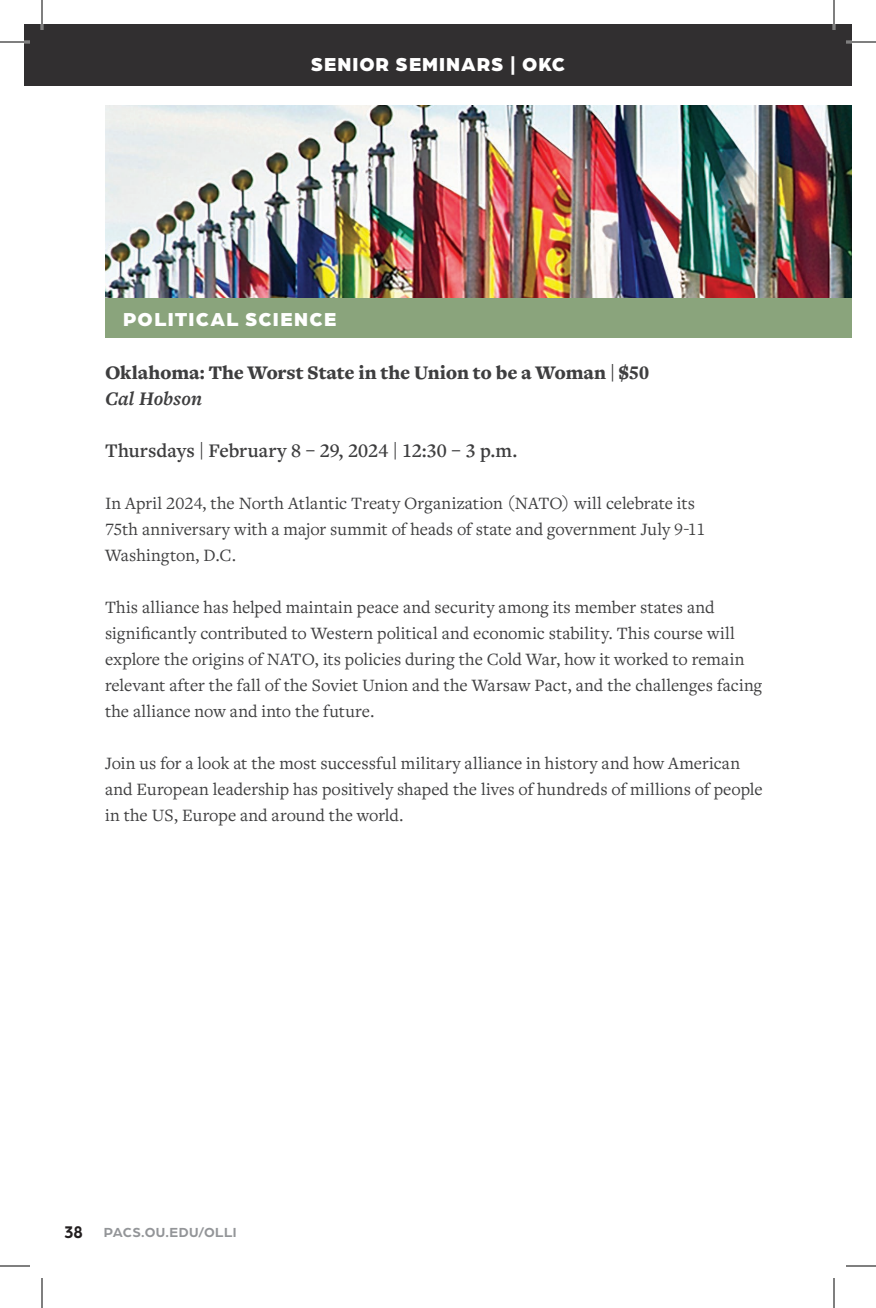
<style>
.page{position:relative;width:876px;height:1308px;background:#fff}
.page>*{position:absolute;margin:0;border:0;box-sizing:border-box;transform-origin:0 0}
.t1{font:900 20px "Freight Text Pro";letter-spacing:-.01em;color:#3e3e3f}
.t2{font:600 20px "Freight Text Pro";letter-spacing:.005em;color:#3e3e3f}
.t3{font:900 20px "Arboria";letter-spacing:.05em;color:#fff}
.t4{font:italic 700 20px "Freight Text Pro";letter-spacing:.01em;color:#3e3e3f}
.t5{font:18px/26px "Freight Text Pro";color:#3e3e3f}
.t6{font:700 14px "Arboria";letter-spacing:.025em;color:#939598}
.s1{font-size:18px;color:#231f20}
</style>
<div class="page">
<div style="left:24px;top:24px;width:828px;height:61px;background:#312f30"></div>
<div style="left:105px;top:298px;width:747px;height:39px;background:#8aa47c"></div>
<img style="left:105px;top:105px;width:747px;height:193px">
<hr style="left:0;top:41px;width:30px;height:2px;background:#fff">
<hr style="left:846px;top:41px;width:30px;height:2px;background:#fff">
<hr style="left:41px;top:0;width:2px;height:30px;background:#fff">
<hr style="left:833px;top:0;width:2px;height:30px;background:#fff">
<hr style="left:0;top:42px;width:30px;height:1px;background:#000">
<hr style="left:846px;top:42px;width:30px;height:1px;background:#000">
<hr style="left:0;top:1266px;width:30px;height:1px;background:#000">
<hr style="left:846px;top:1266px;width:30px;height:1px;background:#000">
<hr style="left:42px;top:0;width:1px;height:30px;background:#000">
<hr style="left:42px;top:1278px;width:1px;height:30px;background:#000">
<hr style="left:834px;top:0;width:1px;height:30px;background:#000">
<hr style="left:834px;top:1278px;width:1px;height:30px;background:#000">
<p class="t3" style="left:311px;top:50px;width:256px">SENIOR SEMINARS | OKC</p>
<p class="t3" style="left:123px;top:305px;width:215px">POLITICAL SCIENCE</p>
<p class="t1" style="left:105px;top:359px;width:546px">Oklahoma: The Worst State in the Union to be a Woman | $50</p>
<p class="t4" style="left:105px;top:385px;width:99px">Cal Hobson</p>
<p class="t2" style="left:105px;top:437px;width:414px">Thursdays | February 8 – 29, 2024 | 12:30 – 3 p.m.</p>
<p class="t5" style="left:105px;top:489px;width:602px">In April 2024, the North Atlantic Treaty Organization (NATO) will celebrate its<br>75th anniversary with a major summit of heads of state and government July 9-11<br>Washington, D.C.</p>
<p class="t5" style="left:105px;top:593px;width:659px">This alliance has helped maintain peace and security among its member states and significantly contributed to Western political and economic stability. This course will explore the origins of NATO, its policies during the Cold War, how it worked to remain relevant after the fall of the Soviet Union and the Warsaw Pact, and the challenges facing the alliance now and into the future.</p>
<p class="t5" style="left:105px;top:749px;width:659px">Join us for a look at the most successful military alliance in history and how American and European leadership has positively shaped the lives of hundreds of millions of people in the US, Europe and around the world.</p>
<p class="t6" style="left:64px;top:1223px;width:174px"><span class="s1">38</span> PACS.OU.EDU/OLLI</p>
</div>
